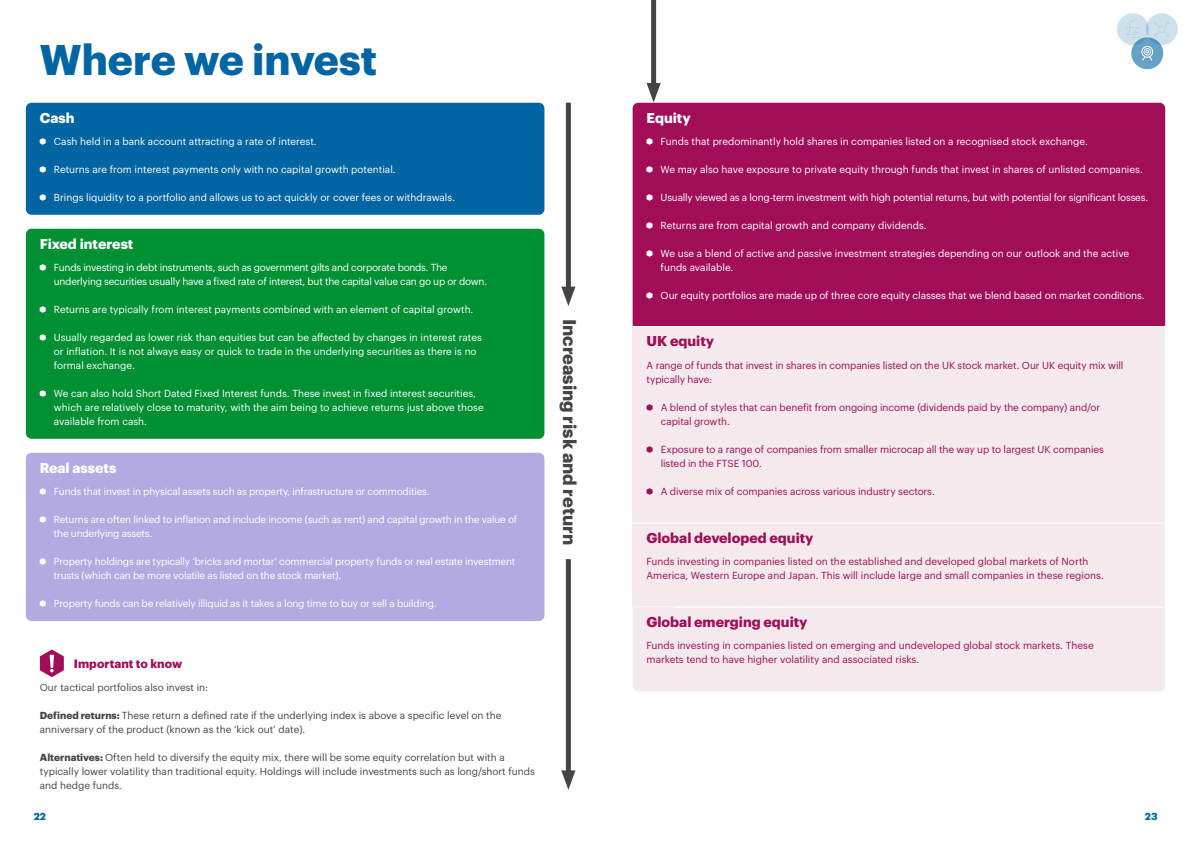
<style>
.page{position:relative;width:1191px;height:842px;background:#fff}
.page>*{position:absolute;margin:0;border:0;box-sizing:border-box;transform-origin:0 0}
.t1{font:700 42px "Graphik";color:#0065a2}
.t2{font:700 18px "Graphik";color:#444}
.t3{font:700 14px "Graphik";color:#a10d59}
.t4{font:700 14px "Graphik";color:#fff}
.t5{font:700 12px "Graphik";color:#a10d59}
.t6{font:10px/14px "Graphik";letter-spacing:-.005em;color:#fff}
.t7{font:10px/14px "Graphik";letter-spacing:-.005em;color:#a10d59}
.t8{font:10px/14px "Graphik";color:#444}
.t9{font:10px/14px "Graphik";letter-spacing:-.025em;color:#fff}
.t10{font:700 10px "Graphik";color:#0065a2}
.s1{font-weight:700}
</style>
<div class="page">
<div style="left:632px;top:103px;width:533px;height:223px;background:#a10d59"></div>
<div style="left:632px;top:327px;width:533px;height:196px;background:#f4e9ec"></div>
<div style="left:632px;top:523px;width:533px;height:84px;background:#f4e9ec"></div>
<hr style="left:632px;top:523px;width:533px;height:1px;background:#fff">
<div style="left:26px;top:103px;width:518px;height:112px;background:#0065a2;border-radius:6px"></div>
<div style="left:26px;top:453px;width:518px;height:168px;background:#b3aae1;border-radius:6px"></div>
<div style="left:26px;top:229px;width:518px;height:210px;background:#009034;border-radius:6px"></div>
<svg style="left:40px;top:138px;width:6px;height:7px"></svg>
<svg style="left:40px;top:166px;width:6px;height:7px"></svg>
<svg style="left:40px;top:194px;width:6px;height:7px"></svg>
<svg style="left:646px;top:138px;width:6px;height:7px"></svg>
<svg style="left:646px;top:166px;width:6px;height:7px"></svg>
<svg style="left:646px;top:194px;width:6px;height:7px"></svg>
<svg style="left:646px;top:222px;width:6px;height:7px"></svg>
<svg style="left:646px;top:250px;width:6px;height:7px"></svg>
<svg style="left:646px;top:292px;width:6px;height:7px"></svg>
<svg style="left:40px;top:488px;width:6px;height:7px"></svg>
<svg style="left:40px;top:516px;width:6px;height:7px"></svg>
<svg style="left:40px;top:558px;width:6px;height:7px"></svg>
<svg style="left:40px;top:600px;width:6px;height:7px"></svg>
<svg style="left:40px;top:264px;width:6px;height:7px"></svg>
<svg style="left:40px;top:306px;width:6px;height:7px"></svg>
<svg style="left:40px;top:334px;width:6px;height:7px"></svg>
<svg style="left:40px;top:390px;width:6px;height:7px"></svg>
<div style="left:632px;top:607px;width:533px;height:84px;background:#f4e9ec"></div>
<svg style="left:646px;top:404px;width:6px;height:7px"></svg>
<svg style="left:646px;top:446px;width:6px;height:7px"></svg>
<svg style="left:646px;top:488px;width:6px;height:7px"></svg>
<hr style="left:675px;top:607px;width:490px;height:1px;background:#fff">
<svg style="left:40px;top:649px;width:24px;height:28px"></svg>
<div style="left:566px;top:105px;width:5px;height:190px;background:#444"></div>
<svg style="left:561px;top:287px;width:14px;height:19px"></svg>
<div style="left:566px;top:562px;width:5px;height:216px;background:#444"></div>
<svg style="left:561px;top:770px;width:14px;height:20px"></svg>
<div style="left:651px;top:0;width:5px;height:91px;background:#444"></div>
<svg style="left:646px;top:83px;width:14px;height:19px"></svg>
<div style="left:1117px;top:13px;width:31px;height:32px;background:#cde0ec;border-radius:50%"></div>
<svg style="left:1131px;top:37px;width:32px;height:32px"></svg>
<svg style="left:1145px;top:13px;width:32px;height:32px"></svg>
<svg style="left:1126px;top:20px;width:13px;height:18px"></svg>
<svg style="left:1154px;top:22px;width:15px;height:15px"></svg>
<svg style="left:1141px;top:46px;width:12px;height:15px"></svg>
<h1 class="t1" style="left:40px;top:27px;width:339px">Where we invest</h1>
<h3 class="t4" style="left:40px;top:107px;width:36px">Cash</h3>
<h3 class="t4" style="left:646px;top:107px;width:46px">Equity</h3>
<p class="t6" style="left:54px;top:133px;width:264px">Cash held in a bank account attracting a rate of interest.</p>
<p class="t6" style="left:54px;top:161px;width:343px">Returns are from interest payments only with no capital growth potential.</p>
<p class="t6" style="left:54px;top:189px;width:403px">Brings liquidity to a portfolio and allows us to act quickly or cover fees or withdrawals.</p>
<h3 class="t4" style="left:40px;top:233px;width:95px">Fixed interest</h3>
<p class="t9" style="left:54px;top:259px;width:435px">Funds investing in debt instruments, such as government gilts and corporate bonds. The underlying securities usually have a fixed rate of interest, but the capital value can go up or down.</p>
<p class="t6" style="left:54px;top:301px;width:421px">Returns are typically from interest payments combined with an element of capital growth.</p>
<p class="t6" style="left:54px;top:329px;width:429px">Usually regarded as lower risk than equities but can be affected by changes in interest rates or inflation. It is not always easy or quick to trade in the underlying securities as there is no formal exchange.</p>
<p class="t6" style="left:54px;top:385px;width:431px">We can also hold Short Dated Fixed Interest funds. These invest in fixed interest securities, which are relatively close to maturity, with the aim being to achieve returns just above those available from cash.</p>
<h3 class="t4" style="left:40px;top:457px;width:78px">Real assets</h3>
<p class="t6" style="left:54px;top:483px;width:377px">Funds that invest in physical assets such as property, infrastructure or commodities.</p>
<p class="t6" style="left:54px;top:511px;width:465px">Returns are often linked to inflation and include income (such as rent) and capital growth in the value of the underlying assets.</p>
<p class="t6" style="left:54px;top:553px;width:463px">Property holdings are typically ‘bricks and mortar’ commercial property funds or real estate investment trusts (which can be more volatile as listed on the stock market).</p>
<p class="t6" style="left:54px;top:595px;width:384px">Property funds can be relatively illiquid as it takes a long time to buy or sell a building.</p>
<p class="t5" style="left:74px;top:654px;width:110px">Important to know</p>
<p class="t8" style="left:40px;top:679px;width:170px">Our tactical portfolios also invest in:</p>
<p class="t8" style="left:40px;top:707px;width:463px"><span class="s1">Defined returns:</span> These return a defined rate if the underlying index is above a specific level on the anniversary of the product (known as the ‘kick out’ date).</p>
<p class="t8" style="left:40px;top:749px;width:496px"><span class="s1">Alternatives:</span> Often held to diversify the equity mix, there will be some equity correlation but with a typically lower volatility than traditional equity. Holdings will include investments such as long/short funds and hedge funds.</p>
<h2 class="t2" style="left:583px;top:318px;width:228px;rotate:90deg">Increasing risk and return</h2>
<p class="t6" style="left:660px;top:133px;width:429px">Funds that predominantly hold shares in companies listed on a recognised stock exchange.</p>
<p class="t6" style="left:660px;top:161px;width:484px">We may also have exposure to private equity through funds that invest in shares of unlisted companies.</p>
<p class="t6" style="left:660px;top:189px;width:489px">Usually viewed as a long-term investment with high potential returns, but with potential for significant losses.</p>
<p class="t6" style="left:660px;top:217px;width:267px">Returns are from capital growth and company dividends.</p>
<p class="t6" style="left:660px;top:245px;width:470px">We use a blend of active and passive investment strategies depending on our outlook and the active funds available.</p>
<p class="t6" style="left:660px;top:287px;width:486px">Our equity portfolios are made up of three core equity classes that we blend based on market conditions.</p>
<h3 class="t3" style="left:646px;top:330px;width:69px">UK equity</h3>
<p class="t7" style="left:646px;top:357px;width:478px">A range of funds that invest in shares in companies listed on the UK stock market. Our UK equity mix will typically have:</p>
<p class="t7" style="left:660px;top:399px;width:441px">A blend of styles that can benefit from ongoing income (dividends paid by the company) and/or capital growth.</p>
<p class="t7" style="left:660px;top:441px;width:445px">Exposure to a range of companies from smaller microcap all the way up to largest UK companies listed in the FTSE 100.</p>
<p class="t7" style="left:660px;top:483px;width:276px">A diverse mix of companies across various industry sectors.</p>
<h3 class="t3" style="left:646px;top:527px;width:168px">Global developed equity</h3>
<p class="t7" style="left:646px;top:553px;width:459px">Funds investing in companies listed on the established and developed global markets of North<br>America, Western Europe and Japan. This will include large and small companies in these regions.</p>
<h3 class="t3" style="left:646px;top:611px;width:162px">Global emerging equity</h3>
<p class="t7" style="left:646px;top:637px;width:449px">Funds investing in companies listed on emerging and undeveloped global stock markets. These markets tend to have higher volatility and associated risks.</p>
<p class="t10" style="left:34px;top:808px;width:14px">22</p>
<p class="t10" style="left:1145px;top:808px;width:14px">23</p>
</div>
